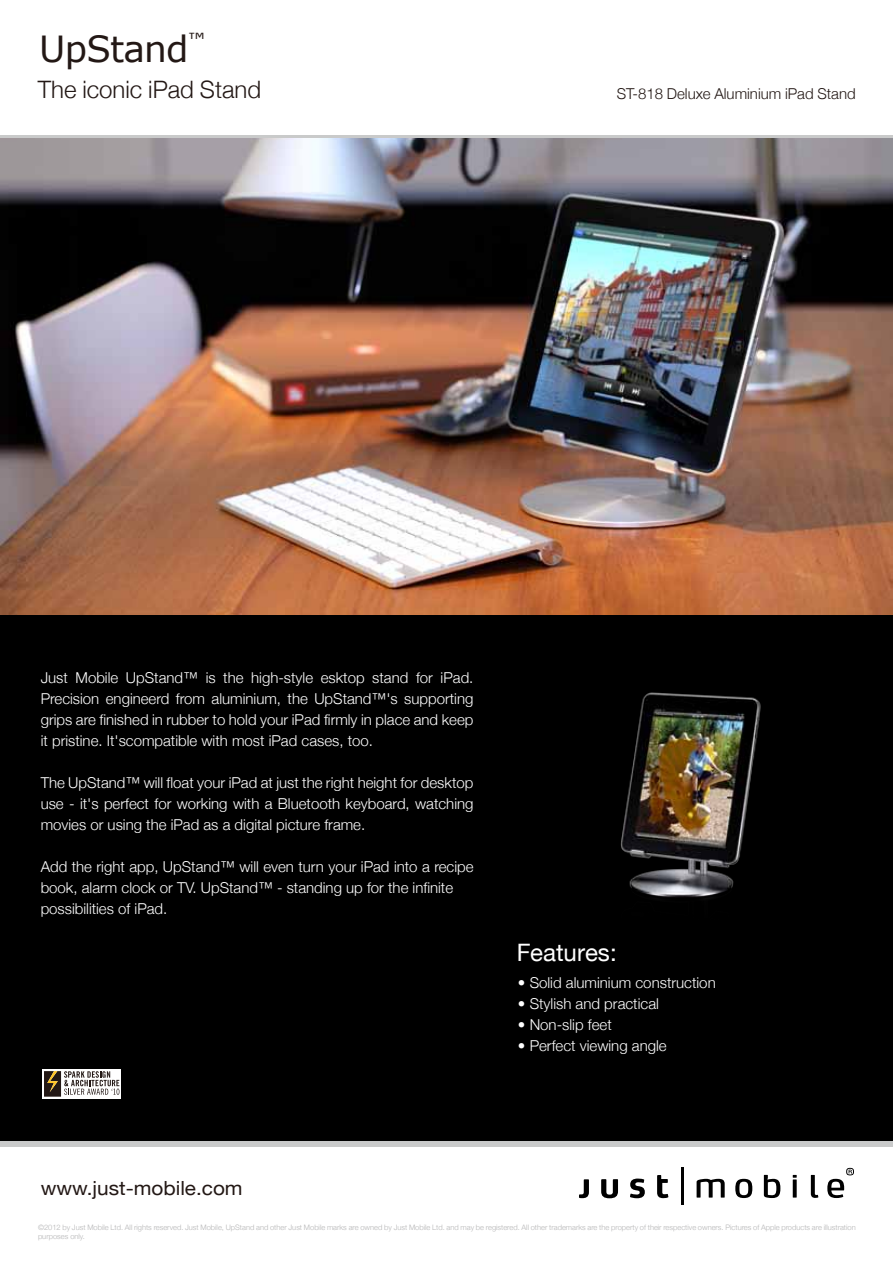
<style>
.page{position:relative;width:893px;height:1263px;background:#000}
.page>*{position:absolute;margin:0;border:0;box-sizing:border-box;transform-origin:0 0}
.t1{font:36px "Verdana";letter-spacing:-.025em;color:#231815}
.t2{font:300 24px "Helvetica Neue";color:#231815}
.t3{font:24px "Helvetica Neue";color:#fff}
.t4{font:19.5px "Helvetica Neue";color:#231815;scale:1.07 1}
.t5{font:300 15px/21px "Helvetica Neue";color:#fff;text-align:justify}
.t6{font:300 15px "Helvetica Neue";color:#231815}
.t7{font:300 7.5px/9px "Helvetica Neue";color:#b5b5b6}
</style>
<div class="page">
<div style="left:0;top:134px;width:893px;height:5px;background:#c9caca"></div>
<div style="left:0;top:1146px;width:893px;height:117px;background:#fff"></div>
<div style="left:0;top:0;width:893px;height:134px;background:#fff"></div>
<div style="left:0;top:1141px;width:893px;height:5px;background:#c9caca"></div>
<svg style="left:579px;top:1179px;width:10px;height:19px"></svg>
<svg style="left:601px;top:1179px;width:17px;height:19px"></svg>
<svg style="left:630px;top:1178px;width:15px;height:20px"></svg>
<svg style="left:657px;top:1175px;width:11px;height:23px"></svg>
<svg style="left:697px;top:1179px;width:28px;height:18px"></svg>
<svg style="left:735px;top:1179px;width:17px;height:19px"></svg>
<svg style="left:764px;top:1175px;width:16px;height:23px"></svg>
<svg style="left:793px;top:1179px;width:4px;height:18px"></svg>
<svg style="left:793px;top:1175px;width:4px;height:3px"></svg>
<svg style="left:811px;top:1175px;width:7px;height:23px"></svg>
<hr style="left:682px;top:1167px;width:2px;height:38px;background:#000">
<svg style="left:827px;top:1168px;width:27px;height:30px"></svg>
<img style="left:621px;top:692px;width:140px;height:207px">
<img style="left:0;top:139px;width:893px;height:475px">
<div style="left:42px;top:1069px;width:79px;height:29px;background:#fff"></div>
<svg style="left:44px;top:1071px;width:75px;height:26px"></svg>
<h1 class="t1" style="left:39px;top:26px;width:167px">UpStand<sup>™</sup></h1>
<h2 class="t2" style="left:38px;top:75px;width:225px">The iconic iPad Stand</h2>
<p class="t6" style="left:617px;top:84px;width:240px">ST-818 Deluxe Aluminium iPad Stand</p>
<p class="t5" style="left:41px;top:667px;width:434px">Just Mobile UpStand™ is the high-style esktop stand for iPad.<br>Precision engineerd from aluminium, the UpStand™'s supporting grips are finished in rubber to hold your iPad firmly in place and keep it pristine. It'scompatible with most iPad cases, too.</p>
<p class="t5" style="left:41px;top:772px;width:434px">The UpStand™ will float your iPad at just the right height for desktop use - it's perfect for working with a Bluetooth keyboard, watching movies or using the iPad as a digital picture frame.</p>
<p class="t5" style="left:41px;top:856px;width:434px;text-align:left">Add the right app, UpStand™ will even turn your iPad into a recipe book, alarm clock or TV. UpStand™ - standing up for the infinite possibilities of iPad.</p>
<h2 class="t3" style="left:517px;top:938px;width:101px">Features:</h2>
<p class="t5" style="left:518px;top:971px;width:199px">• Solid aluminium construction</p>
<p class="t5" style="left:518px;top:992px;width:142px">• Stylish and practical</p>
<p class="t5" style="left:518px;top:1013px;width:95px">• Non-slip feet</p>
<p class="t5" style="left:518px;top:1034px;width:150px">• Perfect viewing angle</p>
<h3 class="t4" style="left:41px;top:1176px;width:190px">www.just-mobile.com</h3>
<p class="t7" style="left:38px;top:1222px;width:819px">©2012 by Just Mobile Ltd. All rights reserved. Just Mobile, UpStand and other Just Mobile marks are owned by Just Mobile Ltd. and may be registered. All other trademarks are the property of their respective owners. Pictures of Apple products are illustration purposes only.</p>
</div>
